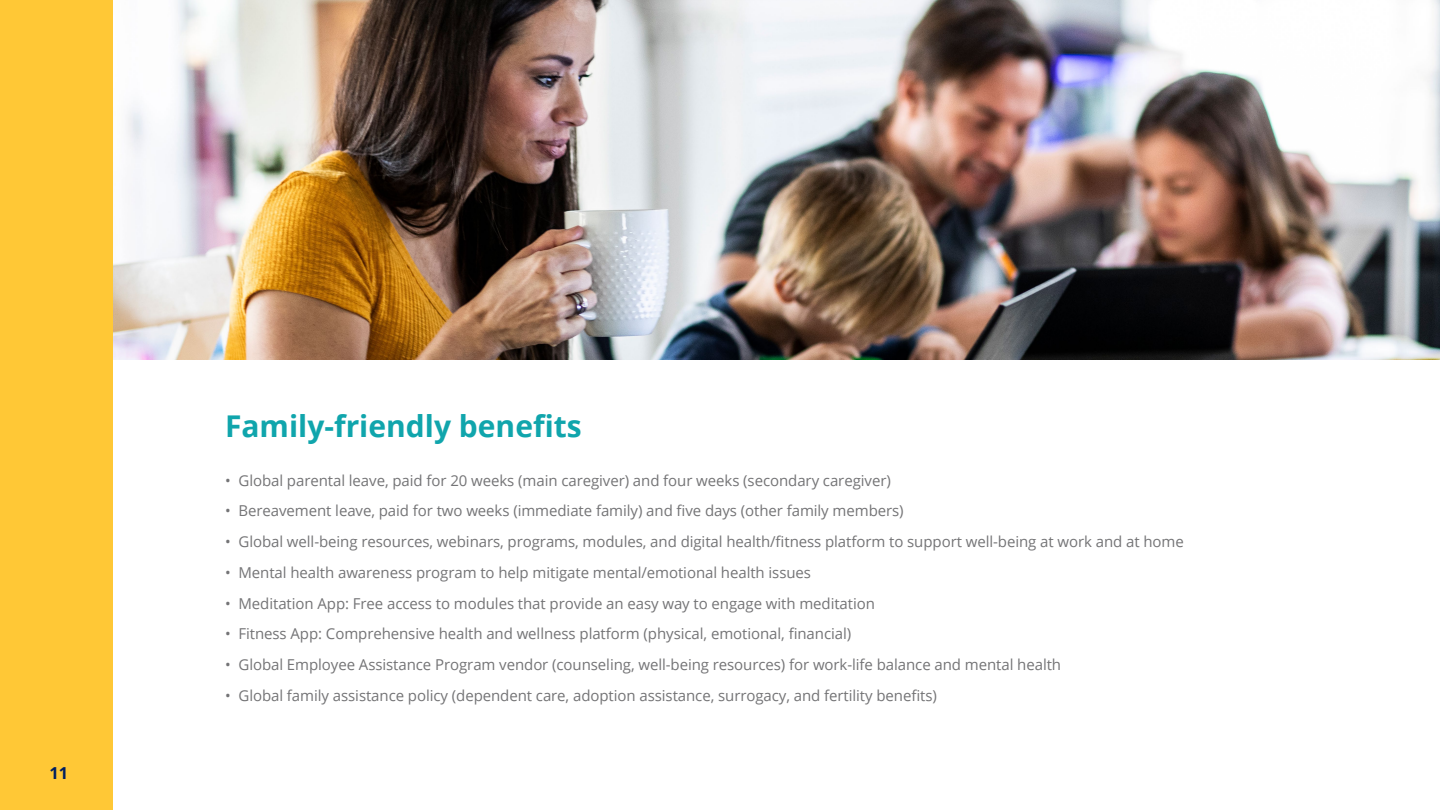
<style>
.page{position:relative;width:1440px;height:810px;background:#fff}
.page>*{position:absolute;margin:0;border:0;box-sizing:border-box;transform-origin:0 0}
.t1{font:700 30px "Open Sans";color:#10a5ac}
.t2{font:700 16.5px "Open Sans";color:#001f5f}
.t3{font:15px "Open Sans";letter-spacing:-.005em;color:#747476}
</style>
<div class="page">
<img style="left:112px;top:0;width:1328px;height:360px">
<div style="left:0;top:0;width:112px;height:810px;background:#ffc836"></div>
<p class="t2" style="left:50px;top:761px;width:20px">11</p>
<h1 class="t1" style="left:225px;top:405px;width:358px">Family-friendly benefits</h1>
<p class="t3" style="left:225px;top:470px;width:667px">• Global parental leave, paid for 20 weeks (main caregiver) and four weeks (secondary caregiver)</p>
<p class="t3" style="left:225px;top:501px;width:680px">• Bereavement leave, paid for two weeks (immediate family) and five days (other family members)</p>
<p class="t3" style="left:225px;top:531px;width:960px">• Global well-being resources, webinars, programs, modules, and digital health/fitness platform to support well-being at work and at home</p>
<p class="t3" style="left:225px;top:562px;width:588px">• Mental health awareness program to help mitigate mental/emotional health issues</p>
<p class="t3" style="left:225px;top:593px;width:652px">• Meditation App: Free access to modules that provide an easy way to engage with meditation</p>
<p class="t3" style="left:225px;top:624px;width:628px">• Fitness App: Comprehensive health and wellness platform (physical, emotional, financial)</p>
<p class="t3" style="left:225px;top:654px;width:838px">• Global Employee Assistance Program vendor (counseling, well-being resources) for work-life balance and mental health</p>
<p class="t3" style="left:225px;top:685px;width:713px">• Global family assistance policy (dependent care, adoption assistance, surrogacy, and fertility benefits)</p>
</div>
